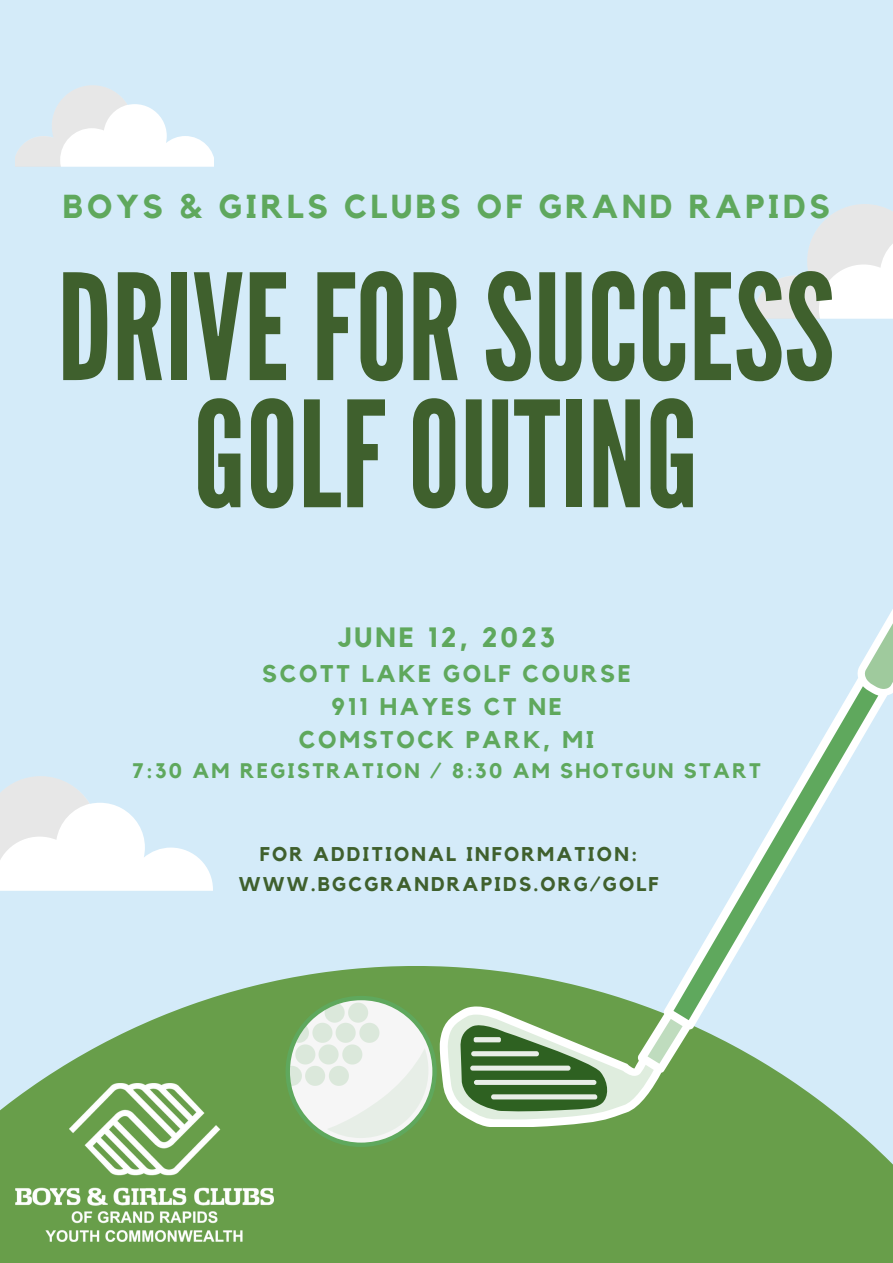
<style>
.page{position:relative;width:893px;height:1263px;background:#d4ebf9}
.page>*{position:absolute;margin:0;border:0;box-sizing:border-box;transform-origin:0 0}
.t1{font:146.7px/127.1px "League Gothic";color:#3f602d;text-align:center}
.t2{font:700 33.08px "Kollektif";letter-spacing:.11em;color:#5fa85d}
.t3{font:700 27.83px "Kollektif";letter-spacing:.11em;color:#5fa85d}
.t4{font:700 24.08px/33.2px "Kollektif";letter-spacing:.11em;color:#5fa85d;text-align:center}
.t5{font:700 21px "Kollektif";letter-spacing:.11em;color:#5fa85d}
.t6{font:700 19.88px/29.2px "Kollektif";letter-spacing:.11em;color:#3f602d;text-align:center}
</style>
<div class="page">
<svg style="left:754px;top:204px;width:139px;height:115px"></svg>
<svg style="left:0;top:966px;width:893px;height:297px;fill:#689e4a"></svg>
<svg style="left:439px;top:609px;width:454px;height:517px"></svg>
<svg style="left:285px;top:996px;width:404px;height:151px;background:#a1c094"></svg>
<svg style="left:0;top:776px;width:212px;height:115px"></svg>
<svg style="left:15px;top:85px;width:198px;height:82px"></svg>
<img style="left:15px;top:1084px;width:258px;height:157px">
<h2 class="t2" style="left:63px;top:191px;width:768px">BOYS &amp; GIRLS CLUBS OF GRAND RAPIDS</h2>
<h1 class="t1" style="left:57px;top:267px;width:778px">DRIVE FORSUCCESS<br>GOLFOUTING</h1>
<h3 class="t3" style="left:338px;top:625px;width:219px">JUNE 12, 2023</h3>
<p class="t4" style="left:262px;top:658px;width:370px">SCOTT LAKE GOLF COURSE<br>911 HAYES CT NE<br>COMSTOCK PARK, MI</p>
<p class="t5" style="left:133px;top:761px;width:629px">7:30 AM REGISTRATION / 8:30 AM SHOTGUN START</p>
<p class="t6" style="left:239px;top:841px;width:421px">FOR ADDITIONAL INFORMATION:<br>WWW.BGCGRANDRAPIDS.ORG/GOLF</p>
</div>
